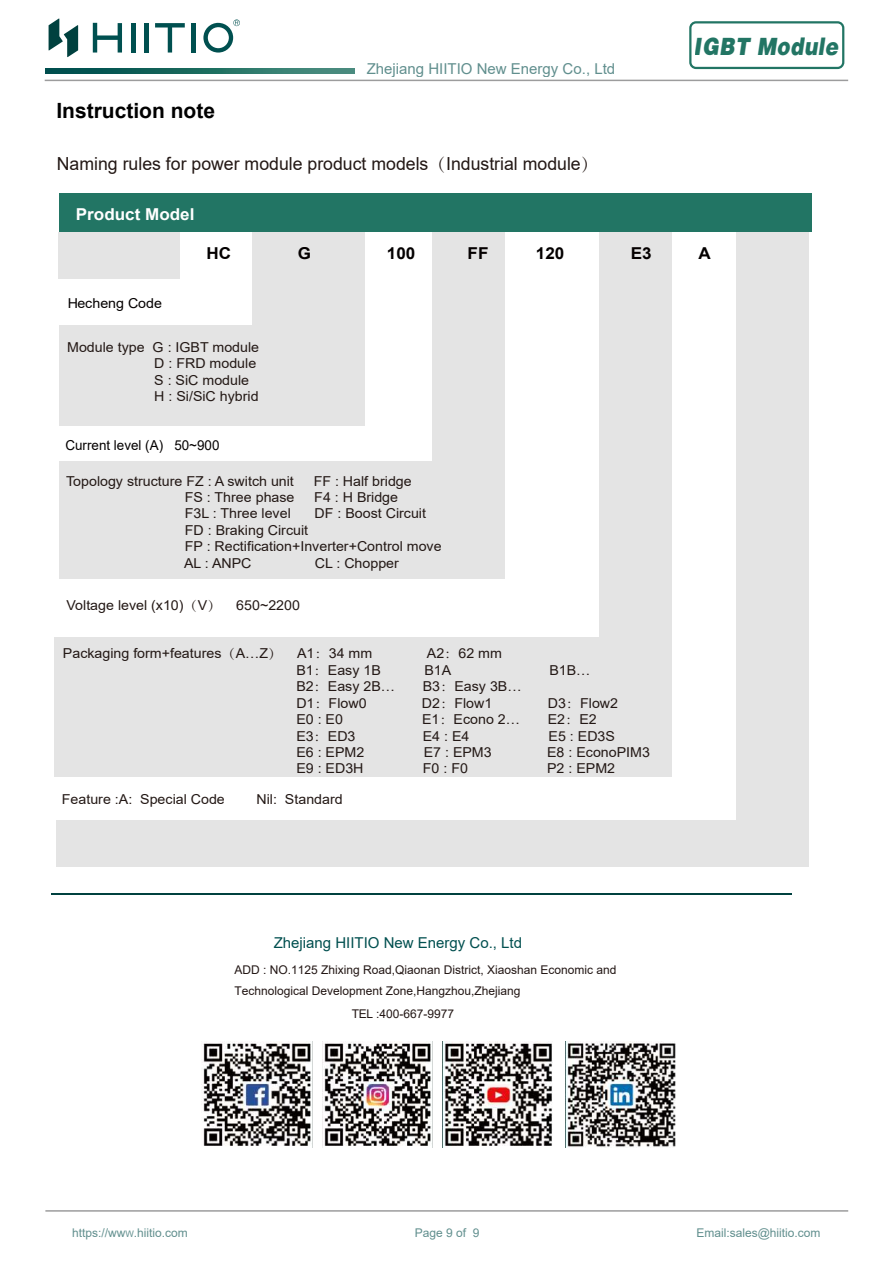
<style>
.page{position:relative;width:893px;height:1263px;background:#fff}
.page>*{position:absolute;margin:0;border:0;box-sizing:border-box;transform-origin:0 0}
.t1{font:24px "HGF9 X CNKI";color:#227564;scale:.86 1}
.t2{font:700 21px "Arial";color:#000}
.t3{font:18px "Arial";color:#231815}
.t4{font:700 16.35px "Arial";color:#040000;scale:1.04 1}
.t5{font:700 16.35px "Arial";color:#fff;scale:1.04 1}
.t6{font:15px "Arial";color:#618f8e}
.t7{font:15px "Arial";color:#004f4f}
.t8{font:13.65px/16.4px "Arial";color:#231815;scale:1.04 1}
.t9{font:13.65px "Arial";color:#040000}
.t10{font:13.65px "Arial";color:#040000;scale:1.04 1}
.t11{font:12px/21px "Arial";color:#221614}
.t12{font:12px "Arial";color:#618f8e}
.s1{font-family:"Adobe Song Std";font-weight:300}
.s2{font-size:9px}
</style>
<div class="page">
<svg style="left:46px;top:68px;width:308px;height:6px"></svg>
<hr style="left:45px;top:1210px;width:803px;height:2px;background:#9c9c9d">
<hr style="left:45px;top:80px;width:803px;height:1px;background:#9c9c9d">
<div style="left:689px;top:21px;width:155px;height:48px;border:2px solid #227564;border-radius:6px"></div>
<hr style="left:192px;top:23px;width:4px;height:30px;background:#005050">
<hr style="left:131px;top:23px;width:4px;height:30px;background:#005050">
<svg style="left:93px;top:23px;width:29px;height:30px"></svg>
<div style="left:144px;top:23px;width:5px;height:30px;background:#005050"></div>
<svg style="left:155px;top:23px;width:30px;height:30px"></svg>
<svg style="left:203px;top:19px;width:37px;height:34px"></svg>
<svg style="left:49px;top:19px;width:29px;height:38px"></svg>
<div style="left:54px;top:637px;width:618px;height:140px;background:#e4e4e4"></div>
<div style="left:59px;top:461px;width:445px;height:117px;background:#e4e4e4"></div>
<div style="left:59px;top:325px;width:306px;height:101px;background:#e4e4e4"></div>
<div style="left:737px;top:232px;width:72px;height:635px;background:#e4e4e4"></div>
<div style="left:599px;top:232px;width:73px;height:405px;background:#e4e4e4"></div>
<div style="left:59px;top:232px;width:121px;height:47px;background:#e4e4e4"></div>
<div style="left:253px;top:232px;width:112px;height:95px;background:#e4e4e4"></div>
<div style="left:432px;top:232px;width:72px;height:229px;background:#e4e4e4"></div>
<div style="left:56px;top:820px;width:681px;height:47px;background:#e4e4e4"></div>
<div style="left:59px;top:193px;width:753px;height:39px;background:#227564"></div>
<hr style="left:51px;top:893px;width:740px;height:2px;background:#00413f">
<img style="left:202px;top:1041px;width:110px;height:105px">
<img style="left:322px;top:1041px;width:111px;height:106px">
<img style="left:566px;top:1041px;width:110px;height:106px">
<img style="left:443px;top:1041px;width:110px;height:106px">
<p class="t6" style="left:367px;top:58px;width:250px">Zhejiang HIITIO New Energy Co., Ltd</p>
<h2 class="t2" style="left:56px;top:95px;width:160px">Instruction note</h2>
<h3 class="t3" style="left:57px;top:151px;width:543px">Naming rules for power module product models<span class="s1">（</span>Industrial module<span class="s1">）</span></h3>
<p class="t5" style="left:76px;top:203px;width:116px">Product Model</p>
<h1 class="t1" style="left:694px;top:28px;width:169px">IGBT Module</h1>
<p class="t10" style="left:67px;top:294px;width:93px">Hecheng Code</p>
<p class="t4" style="left:207px;top:242px;width:25px">HC</p>
<p class="t4" style="left:298px;top:242px;width:14px">G</p>
<p class="t4" style="left:387px;top:242px;width:29px">100</p>
<p class="t4" style="left:468px;top:242px;width:22px">FF</p>
<p class="t4" style="left:536px;top:242px;width:29px">120</p>
<p class="t4" style="left:631px;top:242px;width:22px">E3</p>
<p class="t4" style="left:699px;top:242px;width:13px">A</p>
<p class="t8" style="left:154px;top:339px;width:102px;text-indent:-87px">Module type G : IGBT module<br>D : FRD module<br>S : SiC module<br>H : Si/SiC hybrid</p>
<p class="t9" style="left:65px;top:435px;width:156px">Current level (A) 50~900</p>
<p class="t8" style="left:66px;top:472px;width:221px">Topology structure FZ : A switch unit</p>
<p class="t8" style="left:314px;top:472px;width:96px">FF : Half bridge</p>
<p class="t8" style="left:185px;top:489px;width:107px">FS : Three phase</p>
<p class="t8" style="left:314px;top:489px;width:82px">F4 : H Bridge</p>
<p class="t8" style="left:185px;top:505px;width:103px">F3L : Three level</p>
<p class="t8" style="left:315px;top:505px;width:109px">DF : Boost Circuit</p>
<p class="t8" style="left:184px;top:522px;width:249px">FD : Braking Circuit<br>FP : Rectification+Inverter+Control move<br>AL : ANPC</p>
<p class="t8" style="left:315px;top:555px;width:82px">CL : Chopper</p>
<p class="t8" style="left:67px;top:597px;width:226px">Voltage level (x10)<span class="s1">（</span>V<span class="s1">）</span> 650~2200</p>
<p class="t8" style="left:63px;top:645px;width:299px">Packaging form+features<span class="s1">（</span>A…Z<span class="s1">）</span> A1<span class="s1">：</span>34 mm</p>
<p class="t8" style="left:427px;top:645px;width:74px">A2<span class="s1">：</span>62 mm</p>
<p class="t8" style="left:296px;top:662px;width:83px">B1<span class="s1">：</span>Easy 1B</p>
<p class="t8" style="left:424px;top:662px;width:27px">B1A</p>
<p class="t8" style="left:549px;top:662px;width:41px">B1B…</p>
<p class="t8" style="left:296px;top:678px;width:96px">B2<span class="s1">：</span>Easy 2B…</p>
<p class="t8" style="left:423px;top:678px;width:97px">B3<span class="s1">：</span>Easy 3B…</p>
<p class="t8" style="left:296px;top:695px;width:69px">D1<span class="s1">：</span>Flow0</p>
<p class="t8" style="left:422px;top:695px;width:69px">D2<span class="s1">：</span>Flow1</p>
<p class="t8" style="left:548px;top:695px;width:69px">D3<span class="s1">：</span>Flow2</p>
<p class="t8" style="left:296px;top:711px;width:46px">E0 : E0</p>
<p class="t8" style="left:422px;top:711px;width:96px">E1<span class="s1">：</span>Econo 2…</p>
<p class="t8" style="left:548px;top:711px;width:49px">E2<span class="s1">：</span>E2</p>
<p class="t8" style="left:296px;top:727px;width:58px">E3<span class="s1">：</span>ED3</p>
<p class="t8" style="left:423px;top:727px;width:46px">E4 : E4</p>
<p class="t8" style="left:549px;top:727px;width:65px">E5 : ED3S</p>
<p class="t8" style="left:296px;top:744px;width:67px">E6 : EPM2</p>
<p class="t8" style="left:424px;top:744px;width:67px">E7 : EPM3</p>
<p class="t8" style="left:547px;top:744px;width:100px">E8 : EconoPIM3</p>
<p class="t8" style="left:296px;top:760px;width:66px">E9 : ED3H</p>
<p class="t8" style="left:423px;top:760px;width:45px">F0 : F0</p>
<p class="t8" style="left:547px;top:760px;width:67px">P2 : EPM2</p>
<p class="t8" style="left:62px;top:791px;width:158px">Feature :A: Special Code</p>
<p class="t8" style="left:257px;top:791px;width:84px">Nil: Standard</p>
<p class="t7" style="left:274px;top:933px;width:250px">Zhejiang HIITIO New Energy Co., Ltd</p>
<p class="t11" style="left:234px;top:959px;width:384px">ADD : NO.1125 Zhixing Road,Qiaonan District, Xiaoshan Economic and<br>Technological Development Zone,Hangzhou,Zhejiang</p>
<p class="t11" style="left:352px;top:1003px;width:104px">TEL :400-667-9977</p>
<p class="t12" style="left:72px;top:1225px;width:117px">https://ww<span class="s2">W</span>.hiitio.com</p>
<p class="t12" style="left:415px;top:1225px;width:66px">Page 9 of 9</p>
<p class="t12" style="left:696px;top:1225px;width:126px">Email:sales@hiitio.com</p>
</div>
